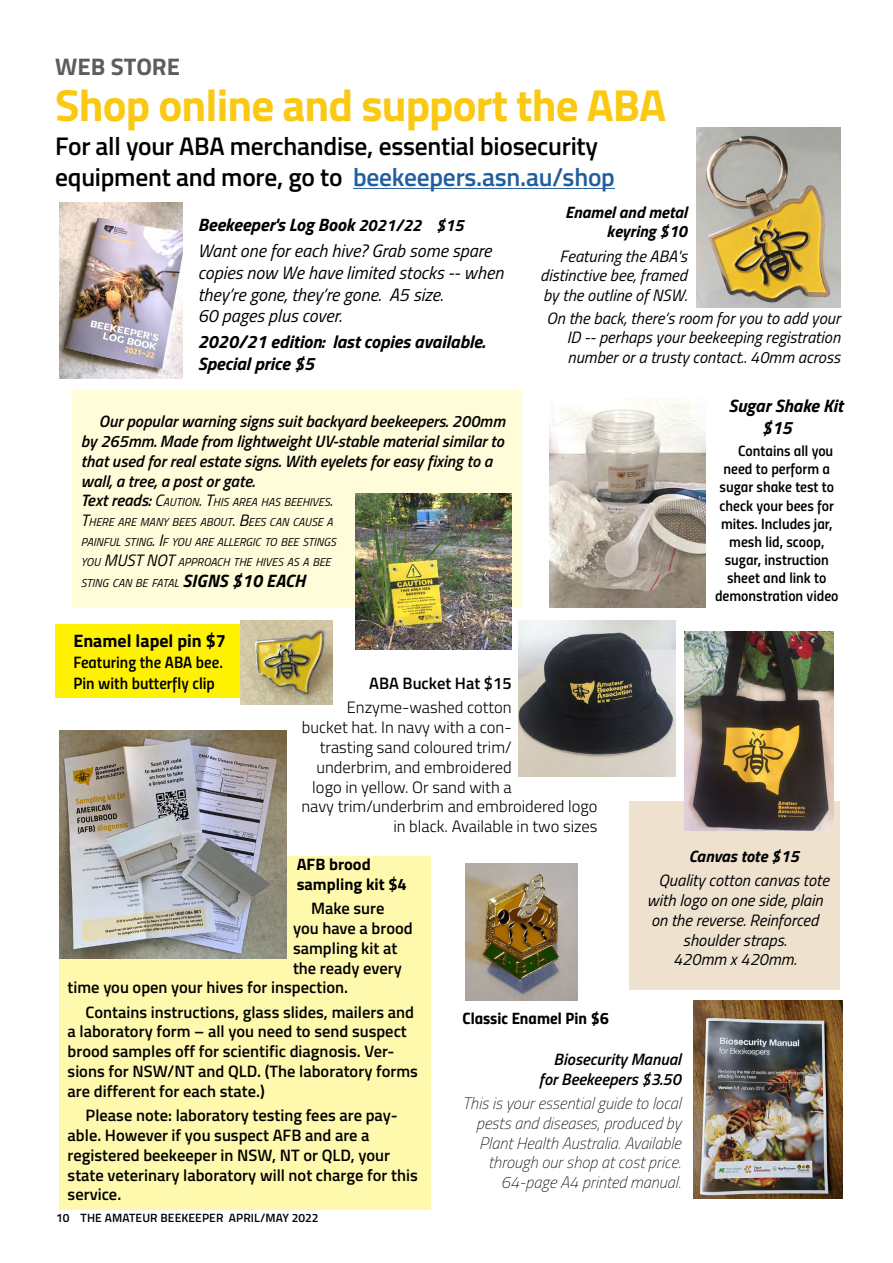
<style>
.page{position:relative;width:893px;height:1263px;background:#fff}
.page>*{position:absolute;margin:0;border:0;box-sizing:border-box;transform-origin:0 0}
.t1{font:700 45px "Titillium";letter-spacing:-.02em;color:#fac913}
.t2{font:600 25.5px/30.6px "Titillium";letter-spacing:-.01em;color:#000}
.t3{font:700 24px "Titillium";color:#5d5d60}
.t4{font:italic 18px/21.6px "Titillium";color:#000}
.t5{font:italic 700 18px/21.6px "Titillium";color:#000}
.t6{font:700 18px "Titillium";color:#000}
.t7{font:600 16.5px/19.8px "Titillium";color:#000}
.t8{font:italic 16.5px/19.8px "Titillium";color:#000;text-align:justify}
.t9{font:italic 600 16.5px/19.8px "Titillium";color:#000}
.t10{font:300 16.5px "Titillium";color:#000}
.t11{font:italic 100 16.5px/19.8px "Titillium";color:#000;text-align:right}
.t12{font:16.5px/20.7px "Titillium Semibold Upright";color:#000}
.t13{font:italic 700 16.5px/19.8px "Titillium";color:#000;text-align:right}
.t14{font:700 16.5px/19.8px "Titillium";color:#000}
.t15{font:16.5px "Titillium Bold Upright";color:#000}
.t16{font:italic 16.5px "Titillium";color:#000}
.t17{font:15px "Titillium Semibold Upright";color:#000}
.t18{font:600 12px "Titillium";letter-spacing:.01em;color:#000}
.t19{font:italic 11.55px/19.8px "Titillium";color:#000}
.s1{color:#215e9e}
.s2{font-weight:700}
.s3{font-weight:700;font-size:16.5px}
.s4{font-weight:600;font-size:16.5px}
.s5{font-size:16.5px}
.s6{font-size:11.55px}
.s7{font-weight:700;font-size:18px}
</style>
<div class="page">
<div style="left:72px;top:390px;width:449px;height:217px;background:#fffcd9"></div>
<hr style="left:353px;top:188px;width:262px;height:1px;background:#215e9e">
<img style="left:696px;top:128px;width:144px;height:180px">
<div style="left:59px;top:856px;width:372px;height:354px;background:#fff9ae"></div>
<img style="left:466px;top:863px;width:111px;height:137px">
<img style="left:519px;top:620px;width:156px;height:156px">
<img style="left:355px;top:494px;width:157px;height:156px">
<img style="left:59px;top:731px;width:228px;height:227px">
<img style="left:59px;top:202px;width:123px;height:176px">
<img style="left:550px;top:399px;width:156px;height:208px">
<div style="left:629px;top:801px;width:211px;height:188px;background:#eee2cf"></div>
<img style="left:684px;top:631px;width:149px;height:199px">
<div style="left:55px;top:625px;width:225px;height:73px;background:#fff200"></div>
<img style="left:241px;top:620px;width:91px;height:85px">
<img style="left:694px;top:1000px;width:149px;height:199px">
<h3 class="t3" style="left:55px;top:49px;width:126px">WEB STORE</h3>
<h1 class="t1" style="left:55px;top:71px;width:612px">Shop online and support the ABA</h1>
<h2 class="t2" style="left:55px;top:129px;width:561px">For all your ABA merchandise, essential biosecurity equipment and more, go to <span class="s1">beekeepers.asn.au/shop</span></h2>
<p class="t4" style="left:198px;top:211px;width:295px;line-height:26.1px"><span class="s2">Beekeeper's Log Book</span> <span class="s3">2021/22 $15<br></span>Want one for each hive? Grab some spare</p>
<p class="t4" style="left:198px;top:261px;width:307px">copies now We have limited stocks -- when they’re gone, they’re gone. A5 size.<br>60 pages plus cover.</p>
<p class="t5" style="left:198px;top:330px;width:289px">2020/21 edition: last copies available.<br>Special price $5</p>
<p class="t13" style="left:565px;top:201px;width:124px">Enamel and metal keyring $10</p>
<p class="t8" style="left:540px;top:245px;width:149px;text-indent:19px">Featuring the ABA's distinctive bee, framed by the outline of NSW.</p>
<p class="t8" style="left:567px;top:307px;width:275px;text-indent:-20px">On the back, there’s room for you to add your ID -- perhaps your beekeeping registration number or a trusty contact.. 40mm across</p>
<p class="t9" style="left:81px;top:411px;width:426px;text-indent:18px">Our popular warning signs suit backyard beekeepers. 200mm by 265mm. Made from lightweight UV-stable material similar to that used for real estate signs. With eyelets for easy fixing to a wall, a tree, a post or gate.</p>
<p class="t19" style="left:81px;top:492px;width:257px"><span class="s4">Text reads:</span> <span class="s5">C</span>AUTION<span class="s5">. T</span>HIS AREA HAS BEEHIVES<span class="s5">.<br>T</span>HERE ARE MANY BEES ABOUT<span class="s5">. B</span>EES CAN CAUSE A<br>PAINFUL STING<span class="s5">. I</span>F YOU ARE ALLERGIC TO BEE STINGS</p>
<p class="t16" style="left:81px;top:548px;width:35px"><span class="s6">YOU</span> MUST</p>
<p class="t16" style="left:146px;top:548px;width:11px">NOT</p>
<p class="t19" style="left:81px;top:550px;width:252px;line-height:21.6px;text-indent:97px">APPROACH THE HIVES AS A BEE<br>STING CAN BE FATAL <span class="s7">SIGNS $10 EACH</span></p>
<p class="t6" style="left:73px;top:627px;width:154px">Enamel lapel pin $7</p>
<p class="t12" style="left:73px;top:651px;width:151px">Featuring the ABA bee.<br>Pin with butterfly clip</p>
<p class="t7" style="left:369px;top:672px;width:144px">ABA Bucket Hat $15</p>
<p class="t10" style="left:347px;top:696px;width:166px">Enzyme-washed cotton</p>
<p class="t10" style="left:302px;top:715px;width:211px">bucket hat. In navy with a con-</p>
<p class="t10" style="left:320px;top:735px;width:193px">trasting sand coloured trim/</p>
<p class="t10" style="left:316px;top:755px;width:197px">underbrim, and embroidered</p>
<p class="t10" style="left:312px;top:775px;width:201px">logo in yellow. Or sand with a</p>
<p class="t10" style="left:301px;top:795px;width:298px">navy trim/underbrim and embroidered logo</p>
<p class="t10" style="left:393px;top:814px;width:206px">in black. Available in two sizes</p>
<p class="t5" style="left:762px;top:394px;width:83px;text-indent:-33px">Sugar Shake Kit $15</p>
<p class="t17" style="left:738px;top:440px;width:97px">Contains all you</p>
<p class="t17" style="left:723px;top:458px;width:108px">need to perform a</p>
<p class="t17" style="left:720px;top:476px;width:116px">sugar shake test to</p>
<p class="t17" style="left:719px;top:494px;width:116px">check your bees for</p>
<p class="t17" style="left:721px;top:512px;width:113px">mites. Includes jar,</p>
<p class="t17" style="left:729px;top:530px;width:97px">mesh lid, scoop,</p>
<p class="t17" style="left:725px;top:548px;width:106px">sugar, instruction</p>
<p class="t17" style="left:727px;top:566px;width:101px">sheet and link to</p>
<p class="t17" style="left:715px;top:584px;width:125px">demonstration video</p>
<p class="t14" style="left:297px;top:853px;width:112px">AFB brood sampling kit $4</p>
<p class="t7" style="left:311px;top:898px;width:75px">Make sure</p>
<p class="t7" style="left:293px;top:917px;width:121px">you have a brood</p>
<p class="t7" style="left:293px;top:937px;width:106px">sampling kit at</p>
<p class="t7" style="left:293px;top:957px;width:110px">the ready every</p>
<p class="t7" style="left:68px;top:977px;width:282px">time you open your hives for inspection.</p>
<p class="t7" style="left:68px;top:1001px;width:352px;text-indent:18px">Contains instructions, glass slides, mailers and a laboratory form – all you need to send suspect brood samples off for scientific diagnosis. Ver&shy;sions for NSW/NT and QLD. (The laboratory forms are different for each state.)</p>
<p class="t7" style="left:68px;top:1105px;width:352px;text-indent:18px">Please note: laboratory testing fees are pay&shy;able. However if you suspect AFB and are a registered beekeeper in NSW, NT or QLD, your state veterinary laboratory will not charge for this service.</p>
<p class="t18" style="left:56px;top:1209px;width:264px">10 THE AMATEUR BEEKEEPER APRIL/MAY 2022</p>
<p class="t15" style="left:462px;top:1005px;width:148px">Classic Enamel Pin $6</p>
<p class="t13" style="left:689px;top:845px;width:112px">Canvas tote $15</p>
<p class="t8" style="left:658px;top:870px;width:172px">Quality cotton canvas tote</p>
<p class="t8" style="left:647px;top:889px;width:178px">with logo on one side, plain</p>
<p class="t8" style="left:651px;top:909px;width:169px">on the reverse. Reinforced</p>
<p class="t8" style="left:683px;top:929px;width:105px">shoulder straps.</p>
<p class="t8" style="left:673px;top:949px;width:125px">420mm x 420mm.</p>
<p class="t9" style="left:539px;top:1048px;width:144px;text-align:right">Biosecurity Manual for Beekeepers $3.50</p>
<p class="t11" style="left:462px;top:1092px;width:220px">This is your essential guide to local pests and diseases, produced by<br>Plant Health Australia. Available through our shop at cost price.<br>64-page A4 printed manual.</p>
</div>
